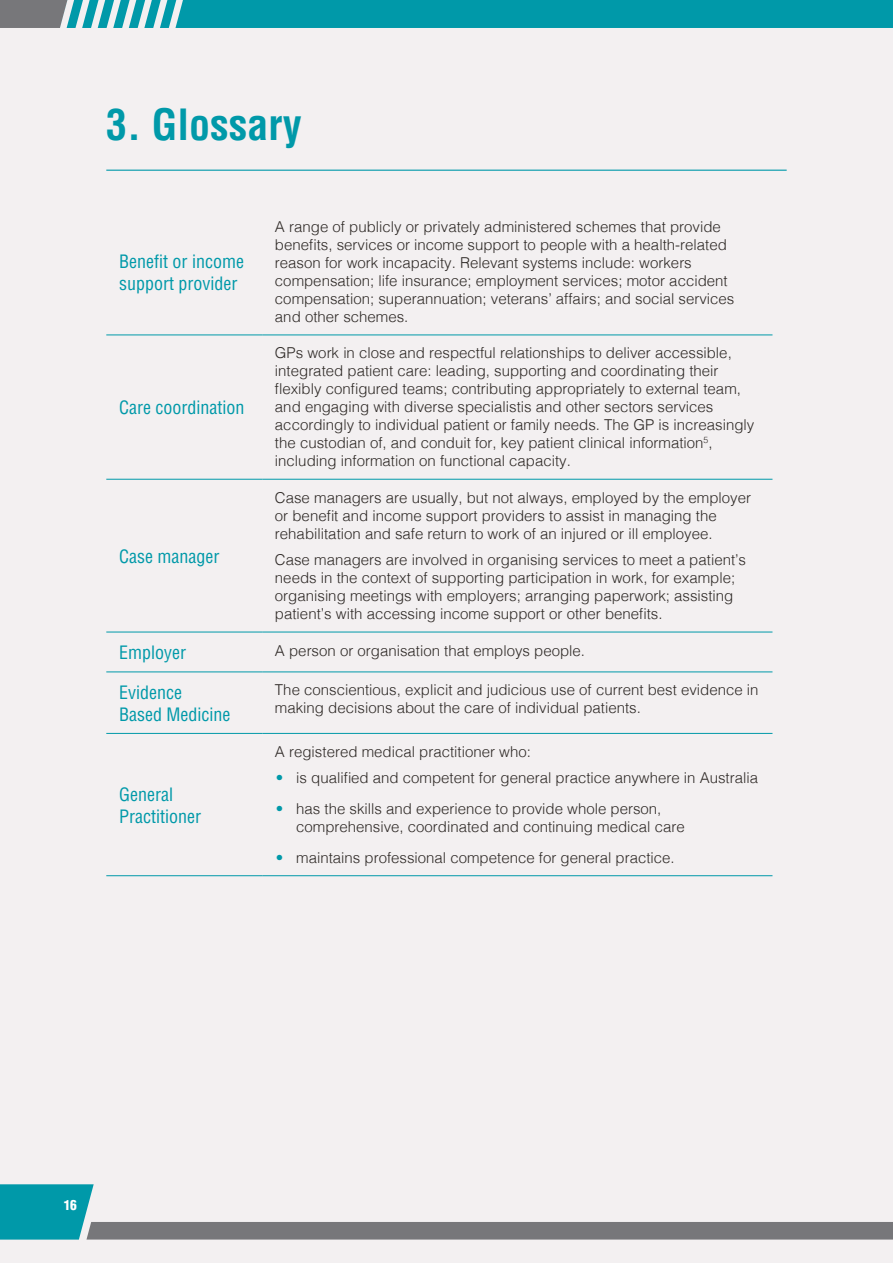
<style>
.page{position:relative;width:893px;height:1263px;background:#f3f0f1}
.page>*{position:absolute;margin:0;border:0;box-sizing:border-box;transform-origin:0 0}
.Heading_1{font:700 condensed 42px "Helvetica";color:#0099a9}
.TOC_1{font:condensed 18px/21.6px "Helvetica";color:#0099a9}
.BODY_TEXT{font:300 15px/18px "Helvetica";color:#2e2926}
.t1{font:900 condensed 13.5px "Helvetica";color:#fff}
.s1{color:#0099a9}
</style>
<div class="page">
<svg style="left:0;top:0;width:893px;height:28px;background:#179ba9"></svg>
<svg style="left:0;top:1184px;width:893px;height:55px"></svg>
<hr style="left:106px;top:170px;width:681px;height:1px;background:#0099a9">
<hr style="left:106px;top:335px;width:156px;height:1px;background:#0099a9">
<hr style="left:262px;top:335px;width:510px;height:1px;background:#0099a9">
<hr style="left:106px;top:479px;width:156px;height:1px;background:#0099a9">
<hr style="left:262px;top:479px;width:510px;height:1px;background:#0099a9">
<hr style="left:106px;top:632px;width:156px;height:1px;background:#0099a9">
<hr style="left:262px;top:632px;width:510px;height:1px;background:#0099a9">
<hr style="left:106px;top:672px;width:156px;height:1px;background:#0099a9">
<hr style="left:262px;top:672px;width:510px;height:1px;background:#0099a9">
<hr style="left:106px;top:733px;width:156px;height:1px;background:#0099a9">
<hr style="left:262px;top:733px;width:510px;height:1px;background:#0099a9">
<hr style="left:106px;top:875px;width:156px;height:1px;background:#0099a9">
<hr style="left:262px;top:875px;width:510px;height:1px;background:#0099a9">
<p class="Heading_1" style="left:106px;top:98px;width:197px">3. Glossary</p>
<p class="TOC_1" style="left:119px;top:251px;width:126px">Benefit or income support provider</p>
<p class="TOC_1" style="left:119px;top:397px;width:127px">Care coordination</p>
<p class="TOC_1" style="left:119px;top:545px;width:102px">Case manager</p>
<p class="BODY_TEXT" style="left:275px;top:217px;width:461px">A range of publicly or privately administered schemes that provide benefits, services or income support to people with a health-related reason for work incapacity. Relevant systems include: workers compensation; life insurance; employment services; motor accident compensation; superannuation; veterans’ affairs; and social services and other schemes.</p>
<p class="BODY_TEXT" style="left:275px;top:343px;width:481px">GPs work in close and respectful relationships to deliver accessible, integrated patient care: leading, supporting and coordinating their flexibly configured teams; contributing appropriately to external team, and engaging with diverse specialistis and other sectors services accordingly to individual patient or family needs. The GP is increasingly the custodian of, and conduit for, key patient clinical information<sup>5</sup>, including information on functional capacity.</p>
<p class="BODY_TEXT" style="left:275px;top:487px;width:477px">Case managers are usually, but not always, employed by the employer or benefit and income support providers to assist in managing the rehabilitation and safe return to work of an injured or ill employee.</p>
<p class="BODY_TEXT" style="left:275px;top:550px;width:472px">Case managers are involved in organising services to meet a patient’s needs in the context of supporting participation in work, for example; organising meetings with employers; arranging paperwork; assisting patient’s with accessing income support or other benefits.</p>
<p class="TOC_1" style="left:119px;top:642px;width:68px">Employer</p>
<p class="BODY_TEXT" style="left:275px;top:640px;width:312px">A person or organisation that employs people.</p>
<p class="TOC_1" style="left:119px;top:682px;width:113px">Evidence<br>Based Medicine</p>
<p class="BODY_TEXT" style="left:275px;top:680px;width:485px">The conscientious, explicit and judicious use of current best evidence in making decisions about the care of individual patients.</p>
<p class="TOC_1" style="left:119px;top:783px;width:83px">General<br>Practitioner</p>
<p class="BODY_TEXT" style="left:275px;top:741px;width:257px">A registered medical practitioner who:</p>
<p class="BODY_TEXT" style="left:276px;top:768px;width:484px"><span class="s1">•</span> is qualified and competent for general practice anywhere in Australia</p>
<p class="BODY_TEXT" style="left:296px;top:799px;width:390px;text-indent:-20px"><span class="s1">•</span> has the skills and experience to provide whole person, comprehensive, coordinated and continuing medical care</p>
<p class="BODY_TEXT" style="left:276px;top:847px;width:400px"><span class="s1">•</span> maintains professional competence for general practice.</p>
<p class="t1" style="left:64px;top:1196px;width:15px">16</p>
</div>
